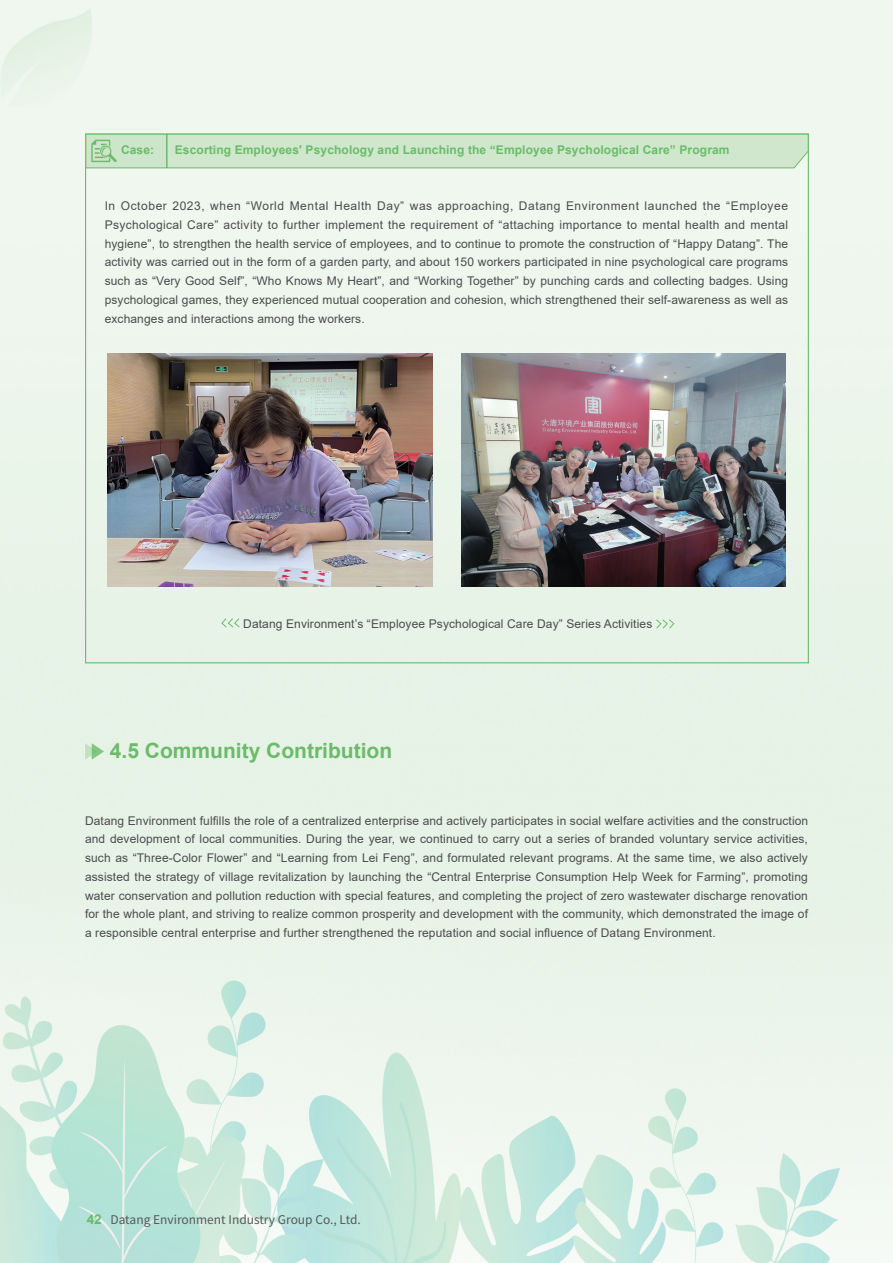
<style>
.page{position:relative;width:893px;height:1263px;background:#fff}
.page>*{position:absolute;margin:0;border:0;box-sizing:border-box;transform-origin:0 0}
.t1{font:700 21px "Arial";color:#6bbb69}
.t2{font:12px/18.8px "Arial";letter-spacing:.01em;color:#4b4c4d;text-align:justify}
.t3{font:700 12px "Arial";letter-spacing:.01em;color:#6bbb69}
.t4{font:12px "Source Han Sans CN";color:#57585a}
.s1{font-family:"Arial";font-weight:700;font-size:13.5px;color:#6bbb69}
</style>
<div class="page">
<img style="left:0;top:934px;width:893px;height:329px">
<div style="left:85px;top:134px;width:82px;height:34px;background:#cce5cb;border:1px solid #6bbb69"></div>
<svg style="left:166px;top:133px;width:643px;height:36px;background:#c9e4c7"></svg>
<svg style="left:91px;top:140px;width:26px;height:22px"></svg>
<img style="left:107px;top:353px;width:326px;height:234px">
<img style="left:461px;top:353px;width:325px;height:234px">
<svg style="left:220px;top:617px;width:21px;height:11px"></svg>
<svg style="left:655px;top:618px;width:20px;height:12px"></svg>
<svg style="left:85px;top:743px;width:19px;height:17px"></svg>
<p class="t3" style="left:121px;top:142px;width:35px">Case:</p>
<p class="t3" style="left:175px;top:142px;width:556px">Escorting Employees' Psychology and Launching the “Employee Psychological Care” Program</p>
<p class="t2" style="left:105px;top:196px;width:685px">In October 2023, when “World Mental Health Day” was approaching, Datang Environment launched the “Employee Psychological Care” activity to further implement the requirement of “attaching importance to mental health and mental hygiene”, to strengthen the health service of employees, and to continue to promote the construction of “Happy Datang”. The activity was carried out in the form of a garden party, and about 150 workers participated in nine psychological care programs such as “Very Good Self”, “Who Knows My Heart”, and “Working Together” by punching cards and collecting badges. Using psychological games, they experienced mutual cooperation and cohesion, which strengthened their self-awareness as well as exchanges and interactions among the workers.</p>
<p class="t2" style="left:243px;top:614px;width:411px">Datang Environment’s “Employee Psychological Care Day” Series Activities</p>
<h1 class="t1" style="left:110px;top:735px;width:284px">4.5 Community Contribution</h1>
<p class="t2" style="left:85px;top:811px;width:725px">Datang Environment fulfills the role of a centralized enterprise and actively participates in social welfare activities and the construction and development of local communities. During the year, we continued to carry out a series of branded voluntary service activities, such as “Three-Color Flower” and “Learning from Lei Feng”, and formulated relevant programs. At the same time, we also actively assisted the strategy of village revitalization by launching the “Central Enterprise Consumption Help Week for Farming”, promoting water conservation and pollution reduction with special features, and completing the project of zero wastewater discharge renovation for the whole plant, and striving to realize common prosperity and development with the community, which demonstrated the image of a responsible central enterprise and further strengthened the reputation and social influence of Datang Environment.</p>
<p class="t4" style="left:87px;top:1213px;width:276px"><span class="s1">42</span> Datang Environment Industry Group Co., Ltd.</p>
</div>
